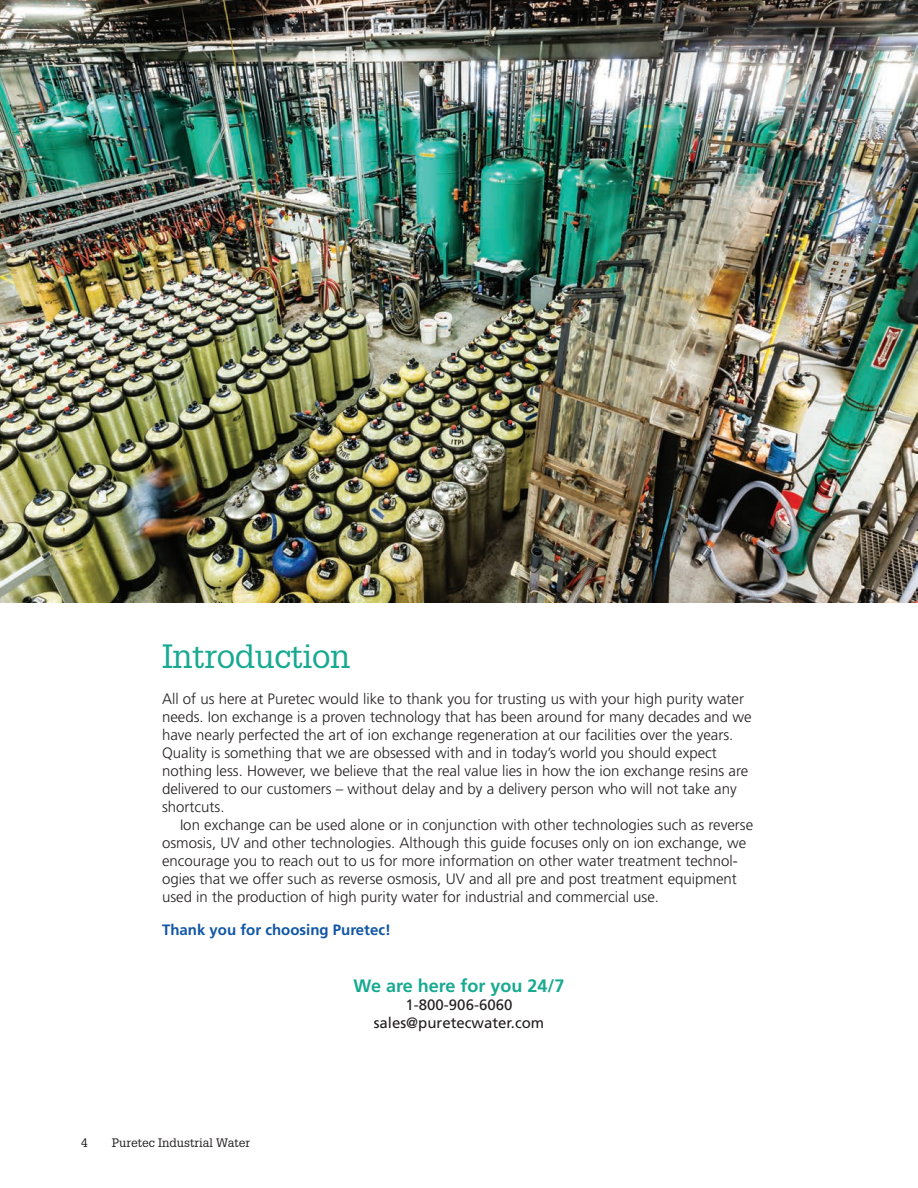
<style>
.page{position:relative;width:918px;height:1188px;background:#fff}
.page>*{position:absolute;margin:0;border:0;box-sizing:border-box;transform-origin:0 0}
.Green_Heads{font:33px "Glypha";letter-spacing:-.01em;color:#18a991}
.BodyFirst{font:700 18px "Frutiger";color:#18a991}
.BodyFirst-2{font:300 15px/18px "Frutiger";color:#231f20}
.Body{font:300 15px/18px "Frutiger";color:#231f20}
.BodyFirst-3{font:15px "Frutiger";color:#231f20}
.Subheads_Secondary{font:700 15px "Frutiger";color:#1055a4}
.t1{font:12px "Glypha";color:#231f20}
</style>
<div class="page">
<img style="left:0;top:0;width:918px;height:603px">
<p class="Green_Heads" style="left:162px;top:635px;width:190px">Introduction</p>
<p class="BodyFirst-2" style="left:162px;top:689px;width:591px">All of us here at Puretec would like to thank you for trusting us with your high purity water needs. Ion exchange is a proven technology that has been around for many decades and we have nearly perfected the art of ion exchange regeneration at our facilities over the years.<br>Quality is something that we are obsessed with and in today’s world you should expect nothing less. However, we believe that the real value lies in how the ion exchange resins are delivered to our customers – without delay and by a delivery person who will not take any shortcuts.</p>
<p class="Body" style="left:162px;top:815px;width:593px;text-indent:18px">Ion exchange can be used alone or in conjunction with other technologies such as reverse osmosis, UV and other technologies. Although this guide focuses only on ion exchange, we encourage you to reach out to us for more information on other water treatment technol&shy;ogies that we offer such as reverse osmosis, UV and all pre and post treatment equipment used in the production of high purity water for industrial and commercial use.</p>
<p class="Subheads_Secondary" style="left:162px;top:921px;width:230px">Thank you for choosing Puretec!</p>
<p class="BodyFirst" style="left:353px;top:975px;width:213px">We are here for you 24/7</p>
<p class="BodyFirst-3" style="left:406px;top:996px;width:108px">1-800-906-6060</p>
<p class="BodyFirst-3" style="left:374px;top:1014px;width:172px">sales@puretecwater.com</p>
<p class="t1" style="left:81px;top:1136px;width:8px">4</p>
<p class="t1" style="left:112px;top:1136px;width:140px">Puretec Industrial Water</p>
</div>
